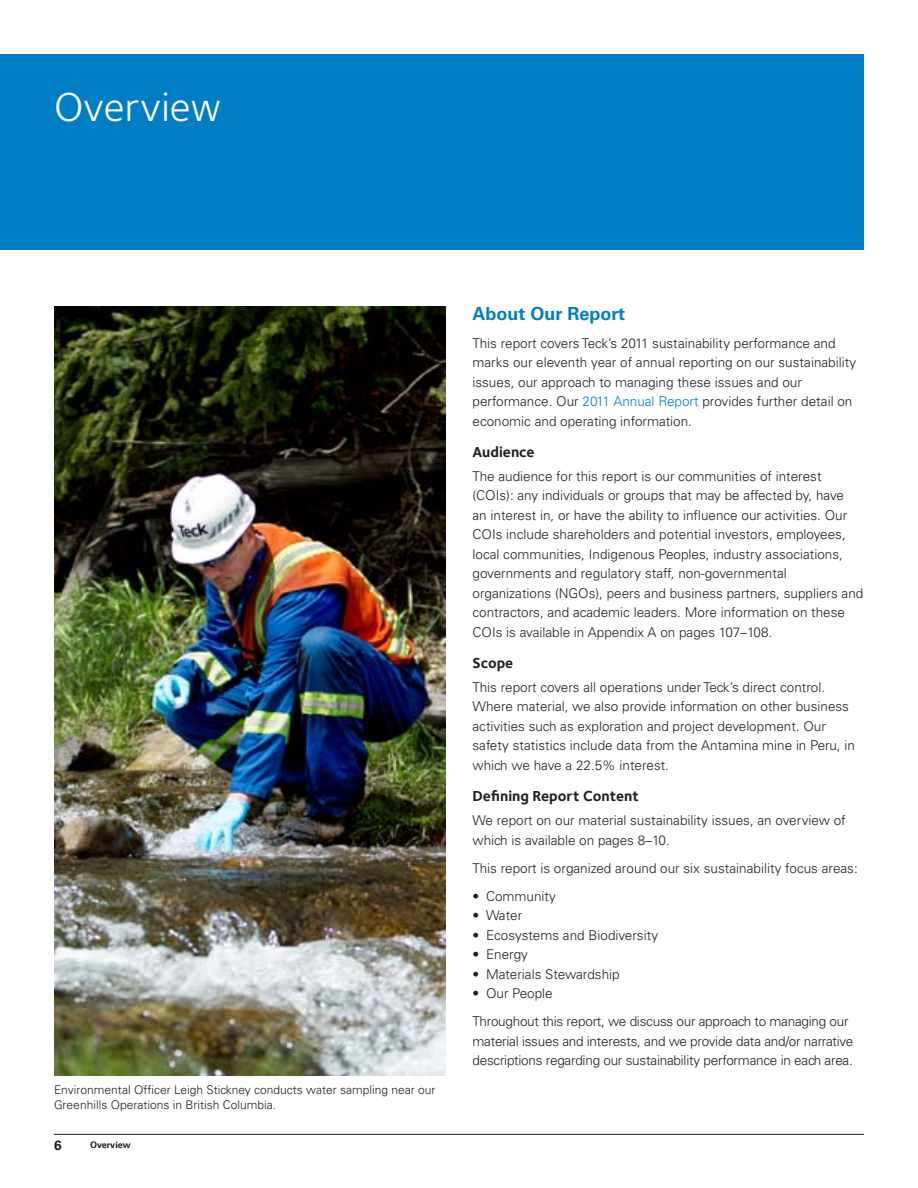
<style>
.page{position:relative;width:918px;height:1188px;background:#fff}
.page>*{position:absolute;margin:0;border:0;box-sizing:border-box;transform-origin:0 0}
.KFA_header_knockout{font:42px "Foundry Sterling";color:#fff}
.body{font:700 18px "Univers";color:#007ec5}
.body_subhead_black{font:700 15px "Foundry Sterling";color:#231f20}
.body-2{font:300 13.5px/19.5px "Univers";color:#231f20}
.body-3{font:300 13.5px/19.5px "Univers";letter-spacing:-.02em;color:#231f20}
.t1{font:700 13.5px "Univers";color:#231f20}
.t2{font:300 12px/15px "Univers";color:#231f20}
.t3{font:700 9px "Univers";color:#231f20}
.s1{color:#007ec5}
</style>
<div class="page">
<hr style="left:54px;top:1134px;width:810px;height:1px;background:#231f20">
<img style="left:54px;top:306px;width:392px;height:770px">
<div style="left:0;top:54px;width:864px;height:196px;background:#007ec5"></div>
<p class="KFA_header_knockout" style="left:54px;top:83px;width:169px">Overview</p>
<p class="t2" style="left:54px;top:1082px;width:383px">Environmental Officer Leigh Stickney conducts water sampling near our<br>Greenhills Operations in British Columbia.</p>
<p class="t1" style="left:54px;top:1137px;width:9px">6</p>
<p class="t3" style="left:90px;top:1140px;width:42px">Overview</p>
<p class="body" style="left:472px;top:303px;width:154px">About Our Report</p>
<p class="body-2" style="left:472px;top:333px;width:385px">This report covers Teck’s 2011 sustainability performance and marks our eleventh year of annual reporting on our sustainability issues, our approach to managing these issues and our performance. Our <span class="s1">2011 Annual Report</span> provides further detail on economic and operating information.</p>
<p class="body_subhead_black" style="left:472px;top:443px;width:64px">Audience</p>
<p class="body-2" style="left:472px;top:466px;width:392px">The audience for this report is our communities of interest (COIs): any individuals or groups that may be affected by, have<br>an interest in, or have the ability to influence our activities. Our COIs include shareholders and potential investors, employees, local communities, Indigenous Peoples, industry associations, governments and regulatory staff, non-governmental organizations (NGOs), peers and business partners, suppliers and contractors, and academic leaders. More information on these COIs is available in Appendix A on pages 107–108.</p>
<p class="body_subhead_black" style="left:472px;top:654px;width:42px">Scope</p>
<p class="body-2" style="left:472px;top:677px;width:384px">This report covers all operations under Teck’s direct control.<br>Where material, we also provide information on other business activities such as exploration and project development. Our safety statistics include data from the Antamina mine in Peru, in which we have a 22.5% interest.</p>
<p class="body_subhead_black" style="left:472px;top:787px;width:168px">Defining Report Content</p>
<p class="body-2" style="left:472px;top:811px;width:375px">We report on our material sustainability issues, an overview of which is available on pages 8–10.</p>
<p class="body-2" style="left:472px;top:858px;width:387px">This report is organized around our six sustainability focus areas:</p>
<p class="body-2" style="left:472px;top:886px;width:85px">• Community</p>
<p class="body-2" style="left:472px;top:906px;width:51px">• Water</p>
<p class="body-2" style="left:472px;top:925px;width:187px">• Ecosystems and Biodiversity</p>
<p class="body-2" style="left:472px;top:945px;width:57px">• Energy</p>
<p class="body-2" style="left:472px;top:964px;width:149px">• Materials Stewardship</p>
<p class="body-2" style="left:472px;top:984px;width:82px">• Our People</p>
<p class="body-3" style="left:472px;top:1012px;width:382px">Throughout this report, we discuss our approach to managing our material issues and interests, and we provide data and/or narrative descriptions regarding our sustainability performance in each area.</p>
</div>
